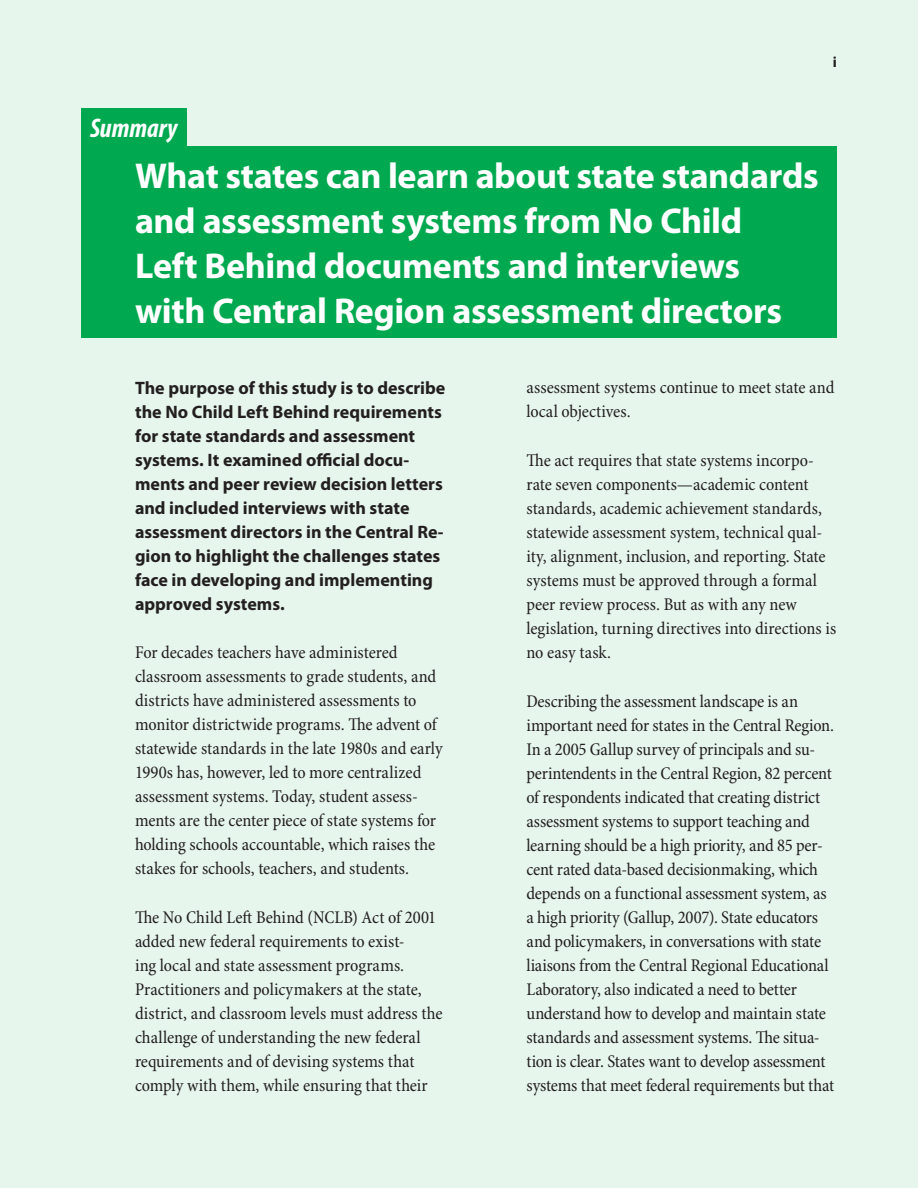
<style>
.page{position:relative;width:918px;height:1188px;background:#e6f6ed}
.page>*{position:absolute;margin:0;border:0;box-sizing:border-box;transform-origin:0 0}
.t1{font:700 36px/45px "Myriad Pro";letter-spacing:-.01em;color:#fff}
.t2{font:italic 700 condensed 27px "Myriad Pro";color:#fff}
.t3{font:condensed 18px/24px "Minion Pro";letter-spacing:-.005em;color:#231f20}
.t4{font:700 18px/24px "Myriad Pro";color:#231f20}
.t5{font:700 15px "Myriad Pro";color:#231f20}
</style>
<div class="page">
<div style="left:81px;top:108px;width:105px;height:38px;background:#00a94f"></div>
<div style="left:81px;top:146px;width:756px;height:192px;background:#00a94f"></div>
<p class="t5" style="left:833px;top:54px;width:6px">i</p>
<h2 class="t2" style="left:90px;top:114px;width:89px">Summary</h2>
<h1 class="t1" style="left:135px;top:154px;width:685px">What states can learn about state standards and assessment systems from No Child<br>Left Behind documents and interviews with Central Region assessment directors</h1>
<p class="t4" style="left:135px;top:376px;width:312px">The purpose of this study is to describe the No Child Left Behind requirements for state standards and assessment systems. It examined official docu&shy;ments and peer review decision letters and included interviews with state assessment directors in the Central Re&shy;gion to highlight the challenges states face in developing and implementing approved systems.</p>
<p class="t3" style="left:135px;top:641px;width:309px">For decades teachers have administered classroom assessments to grade students, and districts have administered assessments to monitor districtwide programs. The advent of statewide standards in the late 1980s and early 1990s has, however, led to more centralized assessment systems. Today, student assess&shy;ments are the center piece of state systems for holding schools accountable, which raises the stakes for schools, teachers, and students.</p>
<p class="t3" style="left:135px;top:906px;width:309px">The No Child Left Behind (NCLB) Act of 2001 added new federal requirements to exist-<br>ing local and state assessment programs.<br>Practitioners and policymakers at the state, district, and classroom levels must address the challenge of understanding the new federal requirements and of devising systems that comply with them, while ensuring that their</p>
<p class="t3" style="left:526px;top:376px;width:309px">assessment systems continue to meet state and local objectives.</p>
<p class="t3" style="left:526px;top:449px;width:311px">The act requires that state systems incorpo&shy;rate seven components—academic content standards, academic achievement standards, statewide assessment system, technical qual&shy;ity, alignment, inclusion, and reporting. State systems must be approved through a formal peer review process. But as with any new legislation, turning directives into directions is no easy task.</p>
<p class="t3" style="left:526px;top:690px;width:309px">Describing the assessment landscape is an important need for states in the Central Region.<br>In a 2005 Gallup survey of principals and su&shy;perintendents in the Central Region, 82 percent of respondents indicated that creating district assessment systems to support teaching and learning should be a high priority, and 85 per&shy;cent rated data-based decisionmaking, which depends on a functional assessment system, as a high priority (Gallup, 2007). State educators and policymakers, in conversations with state liaisons from the Central Regional Educational Laboratory, also indicated a need to better understand how to develop and maintain state standards and assessment systems. The situa&shy;tion is clear. States want to develop assessment systems that meet federal requirements but that</p>
</div>
